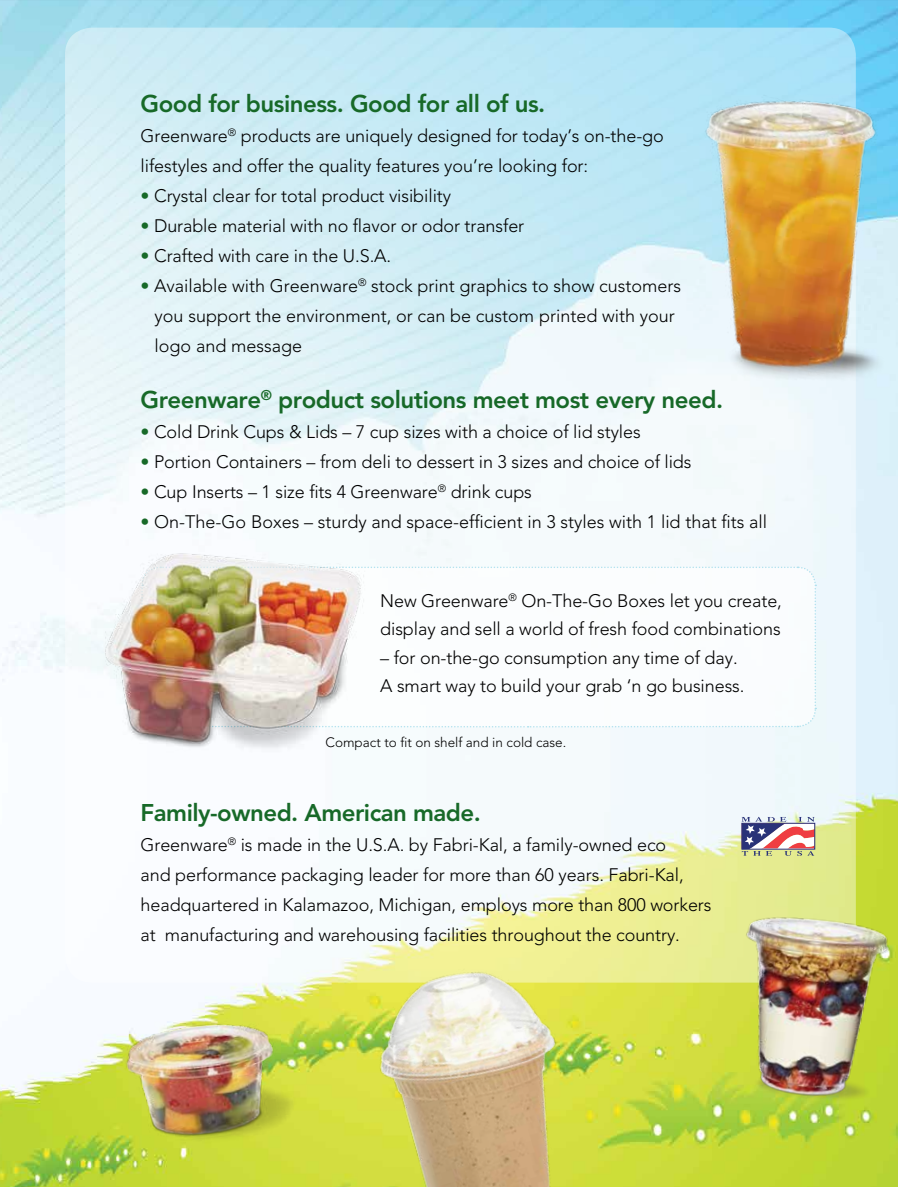
<style>
.page{position:relative;width:898px;height:1187px;background:#fff}
.page>*{position:absolute;margin:0;border:0;box-sizing:border-box;transform-origin:0 0}
.t1{font:800 24px "Avenir";letter-spacing:-.02em;color:#176928}
.t2{font:300 18px/30px "Avenir";letter-spacing:-.005em;color:#000}
.t3{font:300 13.5px "Avenir";color:#000}
.s1{color:#176928}
</style>
<div class="page">
<img style="left:0;top:0;width:898px;height:1186px">
<h1 class="t1" style="left:141px;top:89px;width:406px">Good for business. Good for all of us.</h1>
<p class="t2" style="left:141px;top:121px;width:525px">Greenware<sup>®</sup> products are uniquely designed for today’s on-the-go lifestyles and offer the quality features you’re looking for:</p>
<p class="t2" style="left:141px;top:181px;width:312px"><span class="s1">•</span> Crystal clear for total product visibility</p>
<p class="t2" style="left:141px;top:211px;width:385px"><span class="s1">•</span> Durable material with no flavor or odor transfer</p>
<p class="t2" style="left:141px;top:241px;width:252px"><span class="s1">•</span> Crafted with care in the U.S.A.</p>
<p class="t2" style="left:155px;top:271px;width:528px;text-indent:-14px"><span class="s1">•</span> Available with Greenware<sup>®</sup> stock print graphics to show customers you support the environment, or can be custom printed with your logo and message</p>
<h1 class="t1" style="left:141px;top:386px;width:584px">Greenware<sup>®</sup> product solutions meet most every need.</h1>
<p class="t2" style="left:141px;top:417px;width:502px"><span class="s1">•</span> Cold Drink Cups &amp; Lids – 7 cup sizes with a choice of lid styles</p>
<p class="t2" style="left:141px;top:447px;width:552px"><span class="s1">•</span> Portion Containers – from deli to dessert in 3 sizes and choice of lids</p>
<p class="t2" style="left:141px;top:477px;width:393px"><span class="s1">•</span> Cup Inserts – 1 size fits 4 Greenware<sup>®</sup> drink cups</p>
<p class="t2" style="left:141px;top:507px;width:628px"><span class="s1">•</span> On-The-Go Boxes – sturdy and space-efficient in 3 styles with 1 lid that fits all</p>
<p class="t2" style="left:380px;top:586px;width:403px;line-height:28.5px">New Greenware<sup>®</sup> On-The-Go Boxes let you create, display and sell a world of fresh food combinations</p>
<p class="t2" style="left:380px;top:643px;width:366px;line-height:28.5px">– for on-the-go consumption any time of day.<br>A smart way to build your grab ‘n go business.</p>
<p class="t3" style="left:325px;top:734px;width:242px">Compact to fit on shelf and in cold case.</p>
<h1 class="t1" style="left:141px;top:798px;width:342px">Family-owned. American made.</h1>
<p class="t2" style="left:141px;top:829px;width:572px">Greenware<sup>®</sup> is made in the U.S.A. by Fabri-Kal, a family-owned eco<br>and performance packaging leader for more than 60 years. Fabri-Kal, headquartered in Kalamazoo, Michigan, employs more than 800 workers at manufacturing and warehousing facilities throughout the country.</p>
</div>
